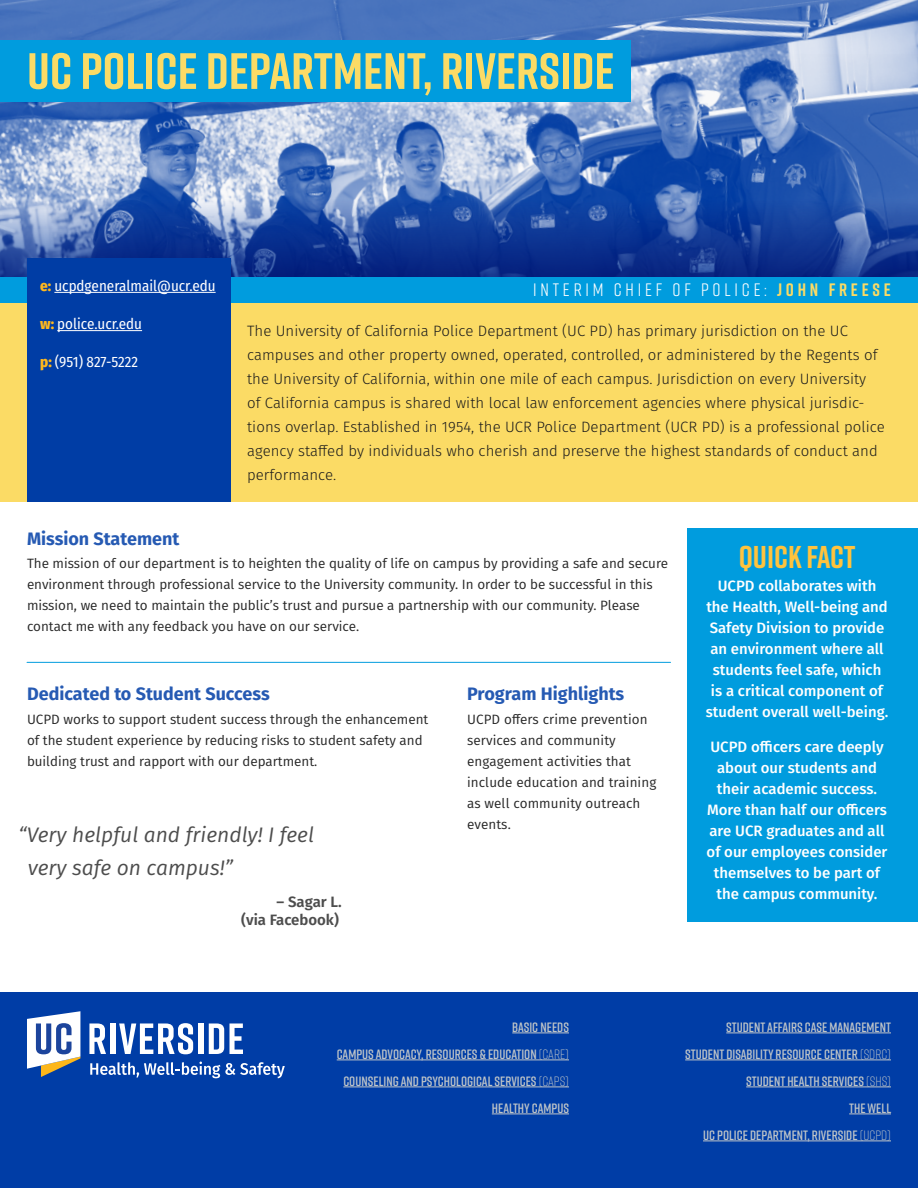
<style>
.page{position:relative;width:918px;height:1188px;background:#fff}
.page>*{position:absolute;margin:0;border:0;box-sizing:border-box;transform-origin:0 0}
.t1{font:700 51px "Rift";color:#fbdb65}
.t2{font:700 31.5px "Rift";color:#ffc33e}
.t3{font:italic 21px/33px "Fira Sans";color:#4d4d4d}
.t4{font:700 18px "Fira Sans";color:#265ab3}
.t5{font:18px "Rift";letter-spacing:.21em;color:#fff}
.t6{font:300 15px/24px "Fira Sans";letter-spacing:.005em;color:#1c1c1c}
.t7{font:500 15px/21px "Fira Sans";color:#fff;text-align:center}
.t8{font:15px "Fira Sans Condensed";color:#fff}
.t9{font:600 15px/18px "Fira Sans";color:#4d4d4d;text-align:right}
.t10{font:13.5px/21px "Fira Sans";color:#262626}
.t11{font:600 13.5px/27px "Rift";color:#c1c6c8;text-align:right}
.s1{font-weight:800;color:#ffb81c}
.s2{font-weight:700;color:#fbdb65}
.s3{font-weight:300}
</style>
<div class="page">
<div style="left:0;top:992px;width:918px;height:196px;background:#003da6"></div>
<div style="left:198px;top:1024px;width:5px;height:30px;background:#fff"></div>
<svg style="left:209px;top:1023px;width:34px;height:31px"></svg>
<svg style="left:89px;top:1023px;width:17px;height:31px"></svg>
<div style="left:110px;top:1024px;width:5px;height:30px;background:#fff"></div>
<svg style="left:119px;top:1023px;width:74px;height:31px"></svg>
<svg style="left:27px;top:1011px;width:53px;height:66px"></svg>
<svg style="left:90px;top:1062px;width:195px;height:16px"></svg>
<hr style="left:512px;top:1033px;width:57px;height:1px;background:#c1c6c8">
<hr style="left:337px;top:1060px;width:232px;height:1px;background:#c1c6c8">
<hr style="left:343px;top:1087px;width:226px;height:1px;background:#c1c6c8">
<hr style="left:492px;top:1114px;width:77px;height:1px;background:#c1c6c8">
<hr style="left:726px;top:1033px;width:165px;height:1px;background:#c1c6c8">
<hr style="left:685px;top:1060px;width:206px;height:1px;background:#c1c6c8">
<hr style="left:746px;top:1087px;width:145px;height:1px;background:#c1c6c8">
<hr style="left:849px;top:1114px;width:42px;height:1px;background:#c1c6c8">
<hr style="left:703px;top:1141px;width:188px;height:1px;background:#c1c6c8">
<hr style="left:27px;top:662px;width:644px;height:1px;background:#009cde">
<div style="left:0;top:303px;width:918px;height:199px;background:#fbdb65"></div>
<div style="left:0;top:277px;width:918px;height:26px;background:#009cde"></div>
<div style="left:687px;top:528px;width:231px;height:393px;background:#009cde"></div>
<img style="left:0;top:0;width:918px;height:54px">
<svg style="left:0;top:54px;width:918px;height:223px;background:#5476b8"></svg>
<div style="left:27px;top:259px;width:204px;height:243px;background:#003da5"></div>
<hr style="left:54px;top:292px;width:162px;height:1px;background:#fff">
<hr style="left:57px;top:330px;width:85px;height:1px;background:#fff">
<div style="left:0;top:40px;width:631px;height:62px;background:#009cde"></div>
<h1 class="t1" style="left:27px;top:35px;width:589px">UC POLICE DEPARTMENT, RIVERSIDE</h1>
<p class="t8" style="left:40px;top:274px;width:177px"><span class="s1">e:</span> ucpdgeneralmail@ucr.edu</p>
<p class="t8" style="left:40px;top:313px;width:103px"><span class="s1">w:</span> police.ucr.edu</p>
<p class="t8" style="left:40px;top:351px;width:99px"><span class="s1">p:</span> (951) 827-5222</p>
<h3 class="t5" style="left:533px;top:277px;width:359px">INTERIM CHIEF OF POLICE: <span class="s2">JOHN FREESE</span></h3>
<p class="t6" style="left:247px;top:319px;width:639px">The University of California Police Department (UC PD) has primary jurisdiction on the UC campuses and other property owned, operated, controlled, or administered by the Regents of the University of California, within one mile of each campus. Jurisdiction on every University<br>of California campus is shared with local law enforcement agencies where physical jurisdic&shy;tions overlap. Established in 1954, the UCR Police Department (UCR PD) is a professional police agency staffed by individuals who cherish and preserve the highest standards of conduct and performance.</p>
<h3 class="t4" style="left:27px;top:523px;width:154px">Mission Statement</h3>
<p class="t10" style="left:27px;top:553px;width:643px">The mission of our department is to heighten the quality of life on campus by providing a safe and secure environment through professional service to the University community. In order to be successful in this mission, we need to maintain the public’s trust and pursue a partnership with our community. Please contact me with any feedback you have on our service.</p>
<h3 class="t4" style="left:27px;top:679px;width:244px">Dedicated to Student Success</h3>
<p class="t10" style="left:27px;top:708px;width:403px">UCPD works to support student success through the enhancement of the student experience by reducing risks to student safety and building trust and rapport with our department.</p>
<h3 class="t3" style="left:28px;top:818px;width:288px;text-indent:-9px">“Very helpful and friendly! I feel very safe on campus!”</h3>
<p class="t9" style="left:241px;top:892px;width:102px">– Sagar L.<br>(via Facebook)</p>
<h3 class="t4" style="left:467px;top:679px;width:159px">Program Highlights</h3>
<p class="t10" style="left:467px;top:708px;width:191px">UCPD offers crime prevention services and community engagement activities that include education and training as well community outreach events.</p>
<h2 class="t2" style="left:739px;top:534px;width:118px">QUICK FACT</h2>
<p class="t7" style="left:706px;top:575px;width:184px">UCPD collaborates with the Health, Well-being and<br>Safety Division to provide an environment where all students feel safe, which is a critical component of student overall well-being.</p>
<p class="t7" style="left:707px;top:735px;width:182px">UCPD officers care deeply about our students and their academic success.<br>More than half our officers are UCR graduates and all of our employees consider themselves to be part of the campus community.</p>
<p class="t11" style="left:337px;top:1013px;width:234px">BASIC NEEDS<br>CAMPUS ADVOCACY, RESOURCES &amp; EDUCATION <span class="s3">(CARE)<br></span>COUNSELING AND PSYCHOLOGICAL SERVICES <span class="s3">(CAPS)<br></span>HEALTHY CAMPUS</p>
<p class="t11" style="left:685px;top:1013px;width:207px">STUDENT AFFAIRS CASE MANAGEMENT<br>STUDENT DISABILITY RESOURCE CENTER <span class="s3">(SDRC)<br></span>STUDENT HEALTH SERVICES <span class="s3">(SHS)<br></span>THE WELL<br>UC POLICE DEPARTMENT, RIVERSIDE <span class="s3">(UCPD)</span></p>
</div>
